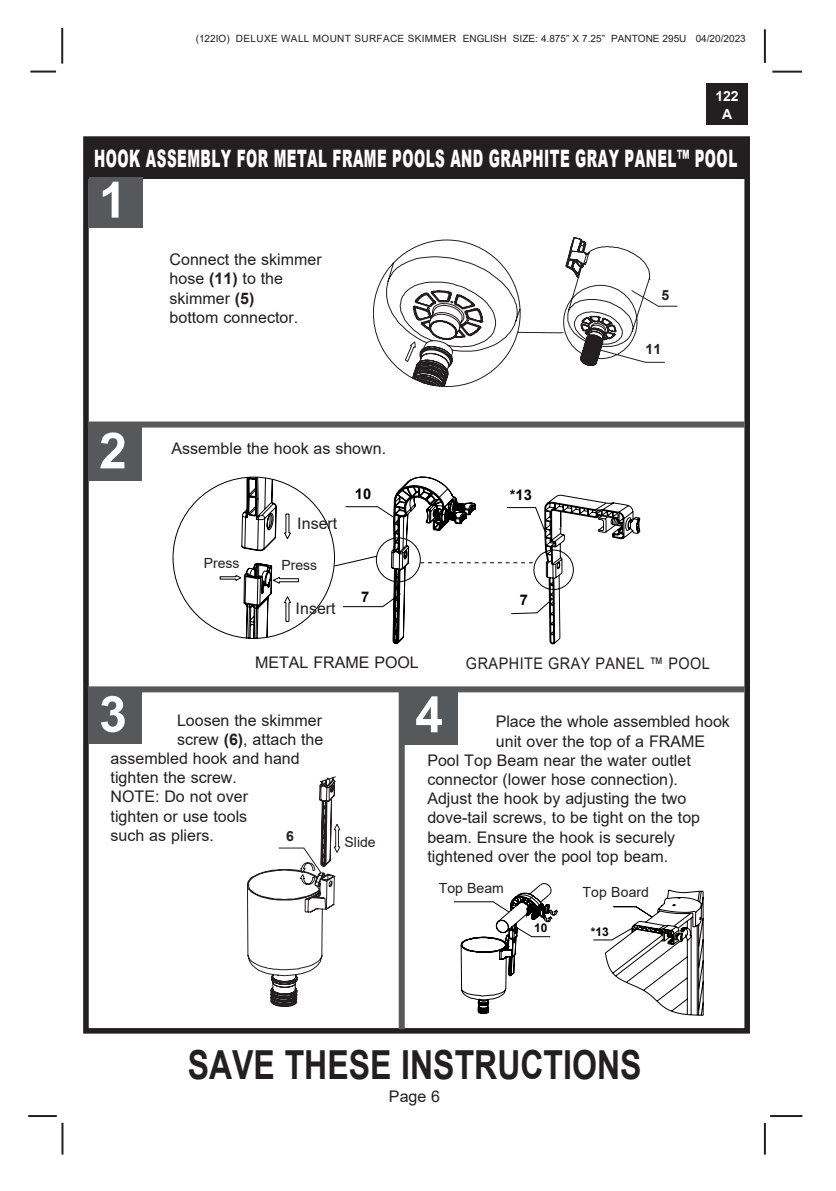
<style>
.page{position:relative;width:836px;height:1191px;background:#fff}
.page>*{position:absolute;margin:0;border:0;box-sizing:border-box;transform-origin:0 0}
.t1{font:700 50px "Arial";color:#fff}
.t2{font:700 40px "Arial";color:#231f20;scale:.8 1}
.t3{font:900 24px "Arial";letter-spacing:.035em;color:#fff;scale:.56 1}
.t4{font:16px/19.2px "Arial";color:#231f20}
.t5{font:16px "Arial";letter-spacing:.035em;color:#231f20;scale:.9 1}
.t6{font:700 14.6px "Arial";color:#000}
.t7{font:14px "Arial";color:#231f20}
.t8{font:700 14px/18px "Arial";color:#fff;text-align:center}
.t9{font:700 14px "Arial";color:#231f20}
.t10{font:700 12px "Arial";color:#000}
.t11{font:10px "Arial";color:#231f20}
.s1{font-weight:700}
</style>
<div class="page">
<hr style="left:769px;top:1115px;width:33px;height:2px;background:#231f20">
<hr style="left:772px;top:71px;width:29px;height:2px;background:#231f20">
<hr style="left:763px;top:29px;width:2px;height:34px;background:#231f20">
<hr style="left:763px;top:1123px;width:2px;height:31px;background:#231f20">
<div style="left:706px;top:84px;width:41px;height:41px;background:#231f20"></div>
<hr style="left:30px;top:71px;width:26px;height:2px;background:#231f20">
<hr style="left:61px;top:28px;width:2px;height:36px;background:#231f20">
<hr style="left:61px;top:1122px;width:2px;height:32px;background:#231f20">
<hr style="left:28px;top:1115px;width:29px;height:2px;background:#231f20">
<div style="left:83px;top:136px;width:666px;height:897px;border:6px solid #231f20"></div>
<div style="left:88px;top:140px;width:656px;height:39px;background:#231f20"></div>
<div style="left:89px;top:177px;width:54px;height:51px;background:#57585a"></div>
<div style="left:88px;top:427px;width:54px;height:54px;background:#57585a"></div>
<div style="left:88px;top:421px;width:656px;height:6px;background:#57585a"></div>
<div style="left:88px;top:690px;width:54px;height:54px;background:#57585a"></div>
<div style="left:88px;top:686px;width:656px;height:6px;background:#57585a"></div>
<div style="left:404px;top:691px;width:53px;height:54px;background:#57585a"></div>
<div style="left:398px;top:688px;width:6px;height:341px;background:#57585a"></div>
<svg style="left:247px;top:776px;width:93px;height:230px"></svg>
<svg style="left:373px;top:237px;width:278px;height:150px"></svg>
<svg style="left:579px;top:290px;width:98px;height:76px"></svg>
<svg style="left:173px;top:477px;width:68px;height:161px"></svg>
<svg style="left:241px;top:476px;width:399px;height:168px"></svg>
<svg style="left:453px;top:883px;width:104px;height:130px"></svg>
<svg style="left:593px;top:889px;width:110px;height:126px"></svg>
<p class="t11" style="left:196px;top:31px;width:551px">(122IO) DELUXE WALL MOUNT SURFACE SKIMMER ENGLISH SIZE: 4.875” X 7.25” PANTONE 295U 04/20/2023</p>
<p class="t8" style="left:715px;top:87px;width:25px">122<br>A</p>
<p class="t3" style="left:94px;top:141px;width:1149px">HOOK ASSEMBLY FOR METAL FRAME POOLS AND GRAPHITE GRAY PANEL™ POOL</p>
<p class="t1" style="left:99px;top:165px;width:29px">1</p>
<p class="t4" style="left:169px;top:250px;width:154px">Connect the skimmer</p>
<p class="t4" style="left:169px;top:269px;width:115px">hose <span class="s1">(11)</span> to the skimmer <span class="s1">(5)</span></p>
<p class="t4" style="left:169px;top:307px;width:130px">bottom connector.</p>
<p class="t9" style="left:661px;top:285px;width:9px">5</p>
<p class="t1" style="left:99px;top:415px;width:29px">2</p>
<p class="t4" style="left:171px;top:439px;width:216px">Assemble the hook as shown.</p>
<p class="t4" style="left:297px;top:514px;width:42px">Insert</p>
<p class="t7" style="left:204px;top:553px;width:37px">Press</p>
<p class="t7" style="left:281px;top:555px;width:37px">Press</p>
<p class="t4" style="left:295px;top:598px;width:42px">Insert</p>
<p class="t6" style="left:355px;top:484px;width:18px">10</p>
<p class="t6" style="left:361px;top:586px;width:10px">7</p>
<p class="t6" style="left:509px;top:485px;width:24px">*13</p>
<p class="t6" style="left:519px;top:589px;width:10px">7</p>
<p class="t9" style="left:645px;top:339px;width:17px">11</p>
<p class="t4" style="left:255px;top:653px;width:165px">METAL FRAME POOL</p>
<p class="t5" style="left:466px;top:652px;width:272px">GRAPHITE GRAY PANEL ™ POOL</p>
<p class="t1" style="left:99px;top:679px;width:29px">3</p>
<p class="t4" style="left:177px;top:710px;width:148px">Loosen the skimmer screw <span class="s1">(6)</span>, attach the</p>
<p class="t4" style="left:110px;top:748px;width:191px">assembled hook and hand</p>
<p class="t4" style="left:110px;top:768px;width:128px">tighten the screw.</p>
<p class="t4" style="left:110px;top:787px;width:139px">NOTE: Do not over</p>
<p class="t4" style="left:110px;top:806px;width:138px">tighten or use tools</p>
<p class="t4" style="left:110px;top:825px;width:105px">such as pliers.</p>
<p class="t7" style="left:344px;top:832px;width:33px">Slide</p>
<p class="t9" style="left:286px;top:826px;width:9px">6</p>
<p class="t1" style="left:415px;top:679px;width:29px">4</p>
<p class="t4" style="left:495px;top:712px;width:235px">Place the whole assembled hook</p>
<p class="t4" style="left:495px;top:731px;width:211px">unit over the top of a FRAME</p>
<p class="t4" style="left:427px;top:750px;width:265px">Pool Top Beam near the water outlet</p>
<p class="t4" style="left:427px;top:769px;width:252px">connector (lower hose connection).</p>
<p class="t4" style="left:427px;top:789px;width:260px">Adjust the hook by adjusting the two</p>
<p class="t4" style="left:427px;top:808px;width:274px">dove-tail screws, to be tight on the top beam. Ensure the hook is securely</p>
<p class="t4" style="left:427px;top:846px;width:242px">tightened over the pool top beam.</p>
<p class="t7" style="left:438px;top:879px;width:66px">Top Beam</p>
<p class="t7" style="left:582px;top:882px;width:68px">Top Board</p>
<p class="t10" style="left:534px;top:919px;width:15px">10</p>
<p class="t10" style="left:590px;top:922px;width:19px">*13</p>
<h2 class="t2" style="left:188px;top:1036px;width:568px">SAVE THESE INSTRUCTIONS</h2>
<p class="t4" style="left:389px;top:1087px;width:53px">Page 6</p>
</div>
